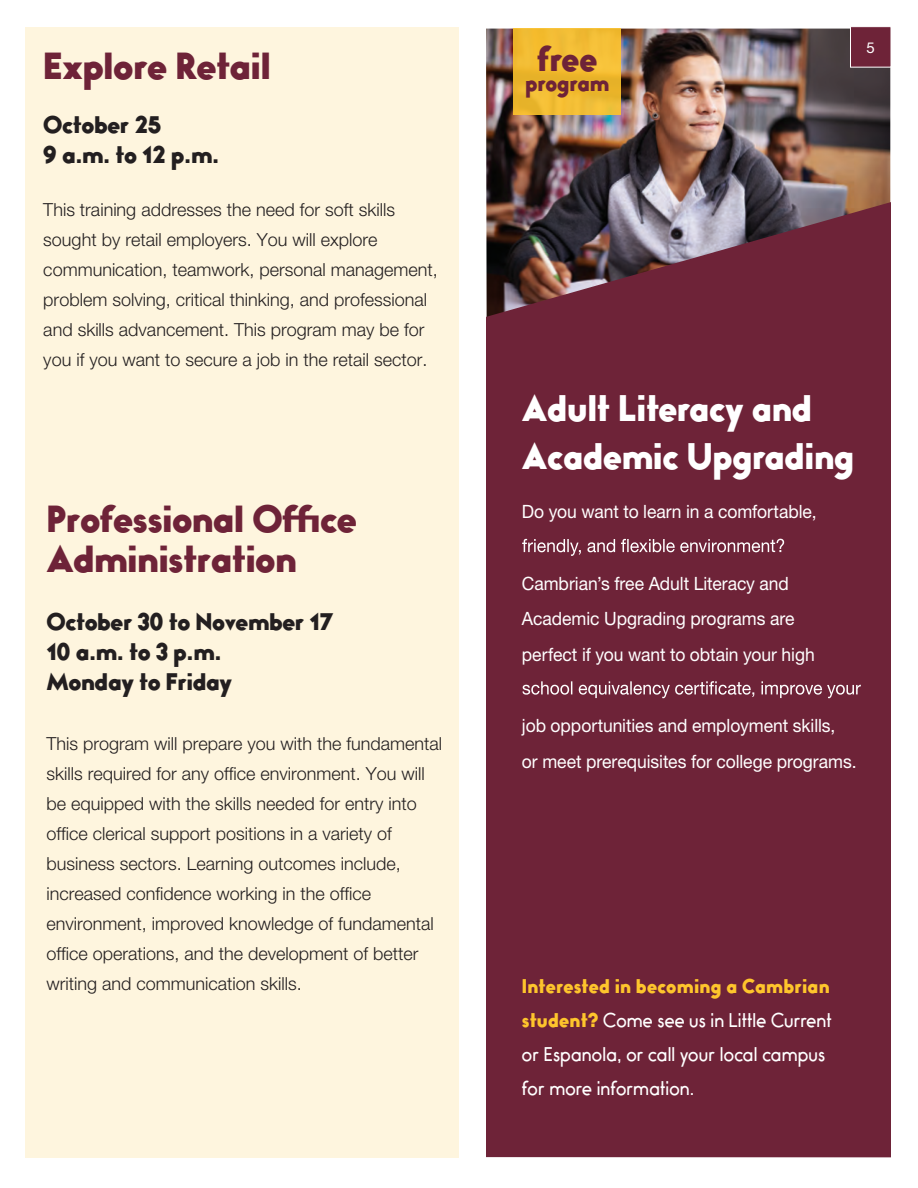
<style>
.page{position:relative;width:918px;height:1188px;background:#fff}
.page>*{position:absolute;margin:0;border:0;box-sizing:border-box;transform-origin:0 0}
.t1{font:900 33px/39.6px "Bambino";letter-spacing:-.02em;color:#6e2338}
.t2{font:900 32.4px/48.6px "Bambino";letter-spacing:-.01em;color:#fff;scale:.95 1}
.t3{font:900 30.9px "Bambino";color:#6e2338;scale:.95 1}
.t4{font:900 21px/30px "Bambino";letter-spacing:-.02em;color:#231f20}
.t5{font:900 19.95px "Bambino";color:#6e2338;scale:.95 1}
.t6{font:18.3px/35.7px "Helvetica Neue LT Std";letter-spacing:-.005em;color:#fff;scale:.95 1}
.t7{font:300 18px/30px "Helvetica Neue LT Std";color:#231f20}
.t8{font:17.4px/34.2px "Bambino";letter-spacing:.01em;color:#fff;scale:.95 1}
.t9{font:15px "Helvetica Neue LT Std";color:#fff}
.s1{font-weight:900;color:#fec52c}
</style>
<div class="page">
<img style="left:486px;top:29px;width:404px;height:173px">
<div style="left:486px;top:202px;width:405px;height:955px;background:#6e2338"></div>
<svg style="left:522px;top:539px;width:262px;height:17px;background:#8e5464"></svg>
<svg style="left:522px;top:681px;width:339px;height:17px;background:#8d5263"></svg>
<div style="left:514px;top:29px;width:107px;height:86px;background:#f2bc32"></div>
<div style="left:26px;top:27px;width:433px;height:1130px;background:#fef5de"></div>
<div style="left:850px;top:26px;width:41px;height:42px;background:#6e2338;border:1px solid #fff"></div>
<h1 class="t1" style="left:43px;top:48px;width:229px">Explore Retail</h1>
<p class="t4" style="left:43px;top:111px;width:177px">October 25<br>9 a.m. to 12 p.m.</p>
<p class="t7" style="left:43px;top:194px;width:396px">This training addresses the need for soft skills sought by retail employers. You will explore communication, teamwork, personal management, problem solving, critical thinking, and professional and skills advancement. This program may be for you if you want to secure a job in the retail sector.</p>
<h1 class="t1" style="left:47px;top:501px;width:312px">Professional Office<br>Administration</h1>
<p class="t4" style="left:47px;top:608px;width:289px">October 30 to November 17<br>10 a.m. to 3 p.m.<br>Monday to Friday</p>
<p class="t7" style="left:47px;top:728px;width:397px">This program will prepare you with the fundamental skills required for any office environment. You will be equipped with the skills needed for entry into office clerical support positions in a variety of business sectors. Learning outcomes include, increased confidence working in the office environment, improved knowledge of fundamental office operations, and the development of better writing and communication skills.</p>
<h3 class="t3" style="left:537px;top:42px;width:65px">free</h3>
<p class="t5" style="left:525px;top:72px;width:90px">program</p>
<p class="t9" style="left:867px;top:38px;width:10px">5</p>
<h2 class="t2" style="left:522px;top:385px;width:351px">Adult Literacy and<br>Academic Upgrading</h2>
<p class="t6" style="left:522px;top:494px;width:312px">Do you want to learn in a comfortable,</p>
<p class="t6" style="left:522px;top:565px;width:310px">Cambrian’s free Adult Literacy and<br>Academic Upgrading programs are perfect if you want to obtain your high</p>
<p class="t6" style="left:522px;top:707px;width:354px">job opportunities and employment skills,<br>or meet prerequisites for college programs.</p>
<p class="t8" style="left:522px;top:970px;width:328px"><span class="s1">Interested in becoming a Cambrian student?</span> Come see us in Little Current or Espanola, or call your local campus for more information.</p>
</div>
